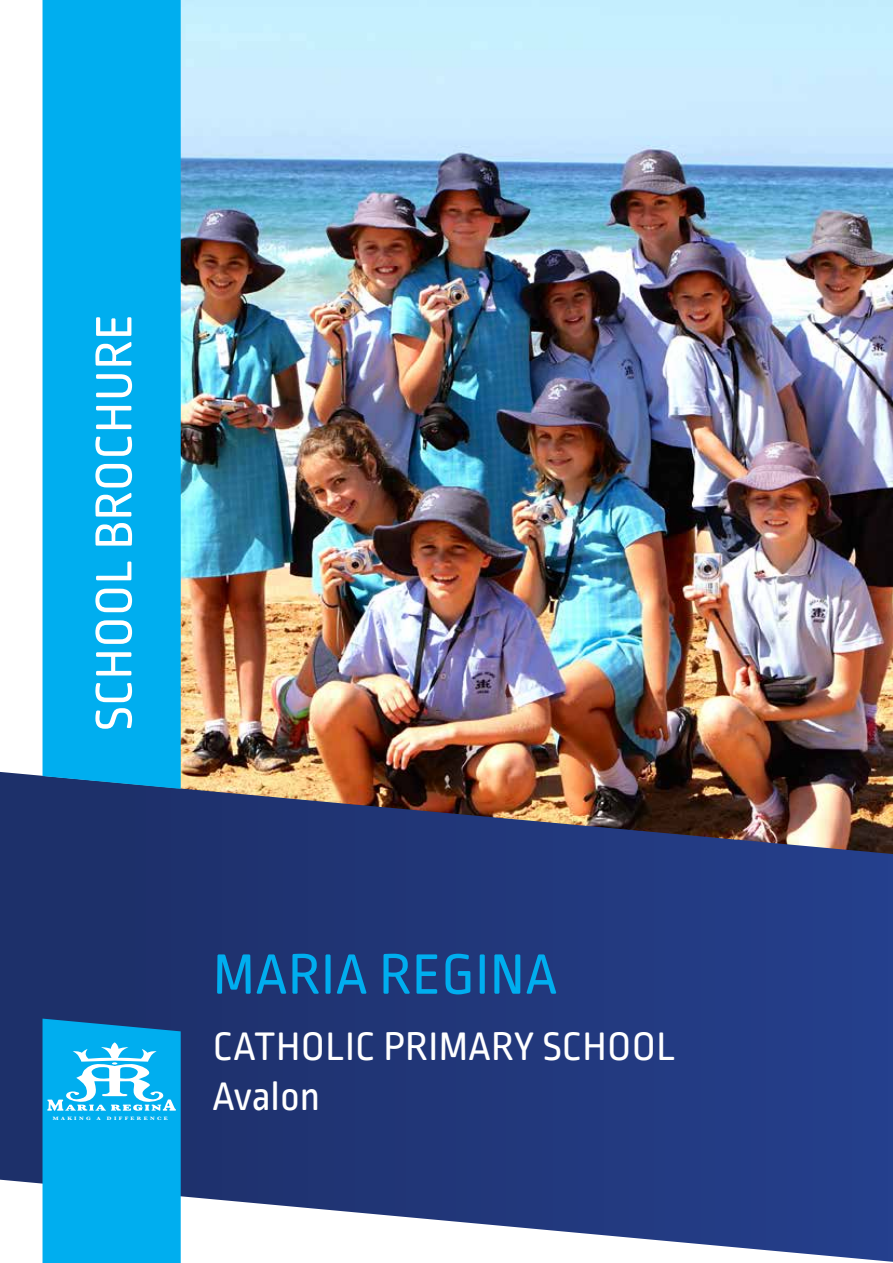
<style>
.page{position:relative;width:893px;height:1263px;background:#fff}
.page>*{position:absolute;margin:0;border:0;box-sizing:border-box;transform-origin:0 0}
.t1{font:60px "Ropa Soft Pro";color:#00aeef}
.t2{font:54px "Ropa Soft Pro";letter-spacing:.01em;color:#fff}
.t3{font:42px "Ropa Soft Pro";letter-spacing:.005em;color:#fff}
.t4{font:700 4.95px "Baskerville";letter-spacing:.4em;color:#fff;scale:1.2 1}
</style>
<div class="page">
<img style="left:181px;top:0;width:712px;height:772px">
<svg style="left:0;top:772px;width:893px;height:490px;background:#38477d"></svg>
<svg style="left:43px;top:1018px;width:138px;height:245px;background:#13b0ec"></svg>
<div style="left:43px;top:0;width:138px;height:789px;background:#00aeef"></div>
<p class="t2" style="left:85px;top:731px;width:419px;rotate:-90deg">SCHOOL BROCHURE</p>
<p class="t4" style="left:53px;top:1116px;width:33px">MAKING</p>
<p class="t4" style="left:97px;top:1116px;width:5px">A</p>
<p class="t4" style="left:107px;top:1116px;width:52px">DIFFERENCE</p>
<h1 class="t1" style="left:213px;top:942px;width:72px">MARIA</h1>
<h1 class="t1" style="left:379px;top:942px;width:62px">REGINA</h1>
<p class="t3" style="left:213px;top:1023px;width:84px">CATHOLIC</p>
<p class="t3" style="left:383px;top:1023px;width:44px">PRIMAR</p>
<p class="t3" style="left:514px;top:1023px;width:72px">Y SCHOOL</p>
<p class="t3" style="left:213px;top:1074px;width:109px">AVALON</p>
</div>
